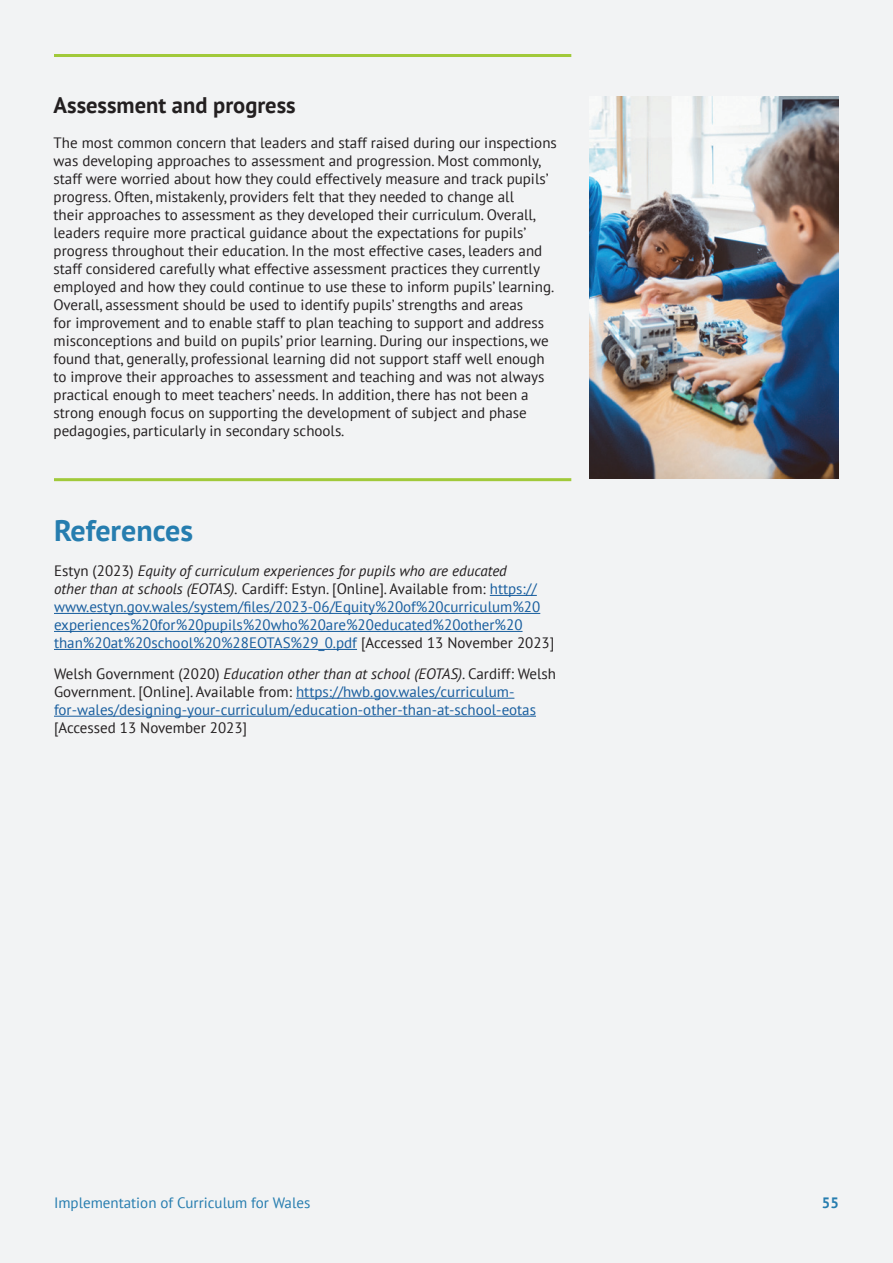
<style>
.page{position:relative;width:893px;height:1263px;background:#fff}
.page>*{position:absolute;margin:0;border:0;box-sizing:border-box;transform-origin:0 0}
.Heading_2{font:700 30px "PT Sans";color:#267daf}
.Heading_3{font:700 22.5px "PT Sans";color:#231f20}
.Paragraph{font:15px/18px "PT Sans";color:#231f20}
.Paragraph-2{font:15px/18px "PT Sans";color:#175d9e}
.Footer_Title{font:15px "PT Sans";color:#267daf}
.t1{font:700 15px "PT Sans";color:#267daf}
.s1{color:#231f20}
.s2{font-style:italic;color:#231f20}
</style>
<div class="page">
<div style="left:1px;top:1px;width:892px;height:1262px;background:#f2f3f4"></div>
<hr style="left:54px;top:478px;width:517px;height:3px;background:#a1c93a">
<hr style="left:490px;top:595px;width:47px;height:1px;background:#175d9e">
<hr style="left:54px;top:613px;width:486px;height:1px;background:#175d9e">
<hr style="left:54px;top:631px;width:469px;height:1px;background:#175d9e">
<hr style="left:54px;top:649px;width:303px;height:1px;background:#175d9e">
<hr style="left:296px;top:698px;width:218px;height:1px;background:#175d9e">
<hr style="left:54px;top:716px;width:482px;height:1px;background:#175d9e">
<hr style="left:54px;top:54px;width:517px;height:3px;background:#a1c93a">
<img style="left:589px;top:96px;width:250px;height:383px">
<p class="Heading_3" style="left:54px;top:90px;width:244px">Assessment and progress</p>
<p class="Paragraph" style="left:54px;top:133px;width:505px">The most common concern that leaders and staff raised during our inspections was developing approaches to assessment and progression. Most commonly, staff were worried about how they could effectively measure and track pupils’ progress. Often, mistakenly, providers felt that they needed to change all<br>their approaches to assessment as they developed their curriculum. Overall, leaders require more practical guidance about the expectations for pupils’ progress throughout their education. In the most effective cases, leaders and staff considered carefully what effective assessment practices they currently employed and how they could continue to use these to inform pupils’ learning.<br>Overall, assessment should be used to identify pupils’ strengths and areas<br>for improvement and to enable staff to plan teaching to support and address misconceptions and build on pupils’ prior learning. During our inspections, we found that, generally, professional learning did not support staff well enough to improve their approaches to assessment and teaching and was not always practical enough to meet teachers’ needs. In addition, there has not been a strong enough focus on supporting the development of subject and phase pedagogies, particularly in secondary schools.</p>
<p class="Heading_2" style="left:54px;top:511px;width:141px">References</p>
<p class="Paragraph-2" style="left:54px;top:562px;width:502px"><span class="s1">Estyn (2023)</span> <span class="s2">Equity of curriculum experiences for pupils who are educated<br>other than at schools (EOTAS).</span> <span class="s1">Cardiff: Estyn. [Online]. Available from:</span> https:// www.estyn.gov.wales/system/files/2023-06/Equity%20of%20curriculum%20 experiences%20for%20pupils%20who%20are%20educated%20other%20 than%20at%20school%20%28EOTAS%29_0.pdf <span class="s1">[Accessed 13 November 2023]</span></p>
<p class="Paragraph-2" style="left:54px;top:664px;width:503px"><span class="s1">Welsh Government (2020)</span> <span class="s2">Education other than at school (EOTAS)</span><span class="s1">. Cardiff: Welsh Government. [Online]. Available from:</span> https://hwb.gov.wales/curriculum&shy;for-wales/designing-your-curriculum/education-other-than-at-school-eotas <span class="s1">[Accessed 13 November 2023]</span></p>
<p class="Footer_Title" style="left:54px;top:1193px;width:258px">Implementation of Curriculum for Wales</p>
<p class="t1" style="left:822px;top:1193px;width:19px">55</p>
</div>
